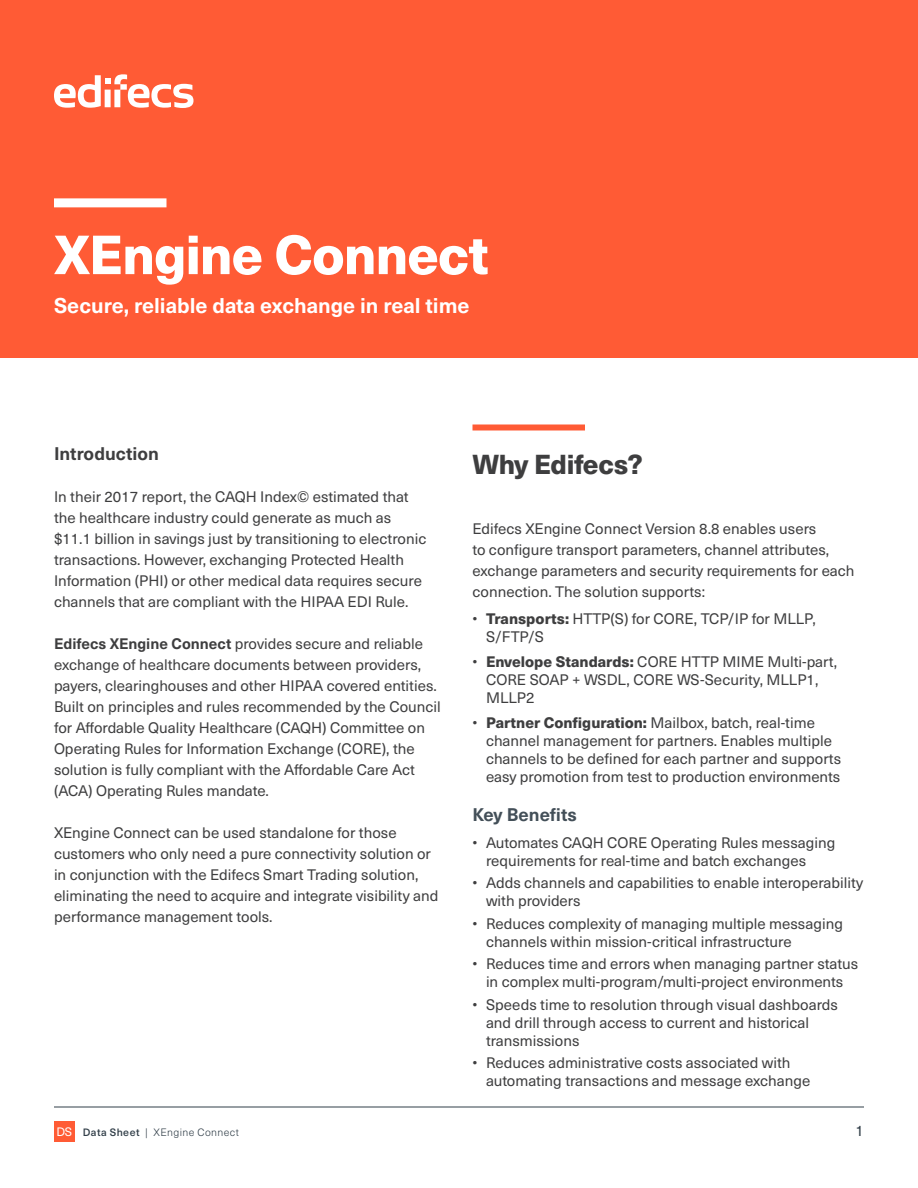
<style>
.page{position:relative;width:918px;height:1188px;background:#fff}
.page>*{position:absolute;margin:0;border:0;box-sizing:border-box;transform-origin:0 0}
.H1_Title{font:800 54px "Neue Haas Unica Pro";letter-spacing:-.02em;color:#fff}
.t1{font:800 27px "Neue Haas Unica Pro";letter-spacing:-.015em;color:#3e3e3f}
.t2{font:700 21px "Neue Haas Unica Pro";color:#fff}
.Introduction_Head{font:700 18px "Neue Haas Unica Pro";color:#3e3e3f}
.t3{font:700 18px "Neue Haas Unica Pro";color:#434f58}
.body{font:15px/21px "Neue Haas Unica Pro";color:#3e3e3f}
.t4{font:15px "Neue Haas Unica Pro";color:#313e48}
.t5{font:300 10.5px "Neue Haas Unica Pro";letter-spacing:.04em;color:#313e48}
.s1{font-weight:700}
.s2{font-weight:800}
.s3{font-weight:400;font-size:12px;color:#fff}
.s4{font-weight:500}
</style>
<div class="page">
<div style="left:0;top:0;width:918px;height:358px;background:#ff5b35"></div>
<svg style="left:54px;top:74px;width:140px;height:34px"></svg>
<hr style="left:54px;top:1107px;width:810px;height:1px;background:#313e48">
<div style="left:54px;top:1121px;width:21px;height:21px;background:#ff5b35"></div>
<div style="left:472px;top:424px;width:113px;height:6px;background:#ff5b35"></div>
<div style="left:54px;top:198px;width:112px;height:9px;background:#fff"></div>
<p class="H1_Title" style="left:54px;top:221px;width:436px">XEngine Connect</p>
<h3 class="t2" style="left:54px;top:293px;width:417px">Secure, reliable data exchange in real time</h3>
<p class="Introduction_Head" style="left:54px;top:443px;width:106px">Introduction</p>
<p class="body" style="left:54px;top:487px;width:374px">In their 2017 report, the CAQH Index© estimated that the healthcare industry could generate as much as $11.1 billion in savings just by transitioning to electronic transactions. However, exchanging Protected Health Information (PHI) or other medical data requires secure channels that are compliant with the HIPAA EDI Rule.</p>
<p class="body" style="left:54px;top:634px;width:388px"><span class="s1">Edifecs XEngine Connect</span> provides secure and reliable exchange of healthcare documents between providers, payers, clearinghouses and other HIPAA covered entities.<br>Built on principles and rules recommended by the Council for Affordable Quality Healthcare (CAQH) Committee on Operating Rules for Information Exchange (CORE), the solution is fully compliant with the Affordable Care Act (ACA) Operating Rules mandate.</p>
<p class="body" style="left:54px;top:823px;width:386px">XEngine Connect can be used standalone for those customers who only need a pure connectivity solution or in conjunction with the Edifecs Smart Trading solution, eliminating the need to acquire and integrate visibility and performance management tools.</p>
<h2 class="t1" style="left:472px;top:448px;width:172px">Why Edifecs?</h2>
<p class="body" style="left:472px;top:518px;width:384px">Edifecs XEngine Connect Version 8.8 enables users<br>to configure transport parameters, channel attributes, exchange parameters and security requirements for each connection. The solution supports:</p>
<p class="body" style="left:486px;top:610px;width:331px;line-height:18px;text-indent:-14px">• <span class="s2">Transports:</span> HTTP(S) for CORE, TCP/IP for MLLP,<br>S/FTP/S</p>
<p class="body" style="left:486px;top:653px;width:353px;line-height:18px;text-indent:-14px">• <span class="s2">Envelope Standards:</span> CORE HTTP MIME Multi-part,<br>CORE SOAP + WSDL, CORE WS-Security, MLLP1,<br>MLLP2</p>
<p class="body" style="left:486px;top:713px;width:357px;line-height:18px;text-indent:-14px">• <span class="s2">Partner Configuration:</span> Mailbox, batch, real-time channel management for partners. Enables multiple channels to be defined for each partner and supports easy promotion from test to production environments</p>
<h4 class="t3" style="left:472px;top:803px;width:106px">Key Benefits</h4>
<p class="body" style="left:486px;top:833px;width:351px;line-height:18px;text-indent:-14px">• Automates CAQH CORE Operating Rules messaging requirements for real-time and batch exchanges</p>
<p class="body" style="left:486px;top:874px;width:379px;line-height:18px;text-indent:-14px">• Adds channels and capabilities to enable interoperability with providers</p>
<p class="body" style="left:486px;top:914px;width:359px;line-height:18px;text-indent:-14px">• Reduces complexity of managing multiple messaging channels within mission-critical infrastructure</p>
<p class="body" style="left:472px;top:955px;width:387px;line-height:18px;text-align:center">• Reduces time and errors when managing partner status in complex multi-program/multi-project environments</p>
<p class="body" style="left:486px;top:995px;width:353px;line-height:18px;text-indent:-14px">• Speeds time to resolution through visual dashboards and drill through access to current and historical transmissions</p>
<p class="body" style="left:486px;top:1054px;width:326px;line-height:18px;text-indent:-14px">• Reduces administrative costs associated with automating transactions and message exchange</p>
<p class="t5" style="left:56px;top:1126px;width:184px"><span class="s3">DS</span> <span class="s4">Data Sheet</span> | XEngine Connect</p>
<p class="t4" style="left:856px;top:1121px;width:10px">1</p>
</div>
